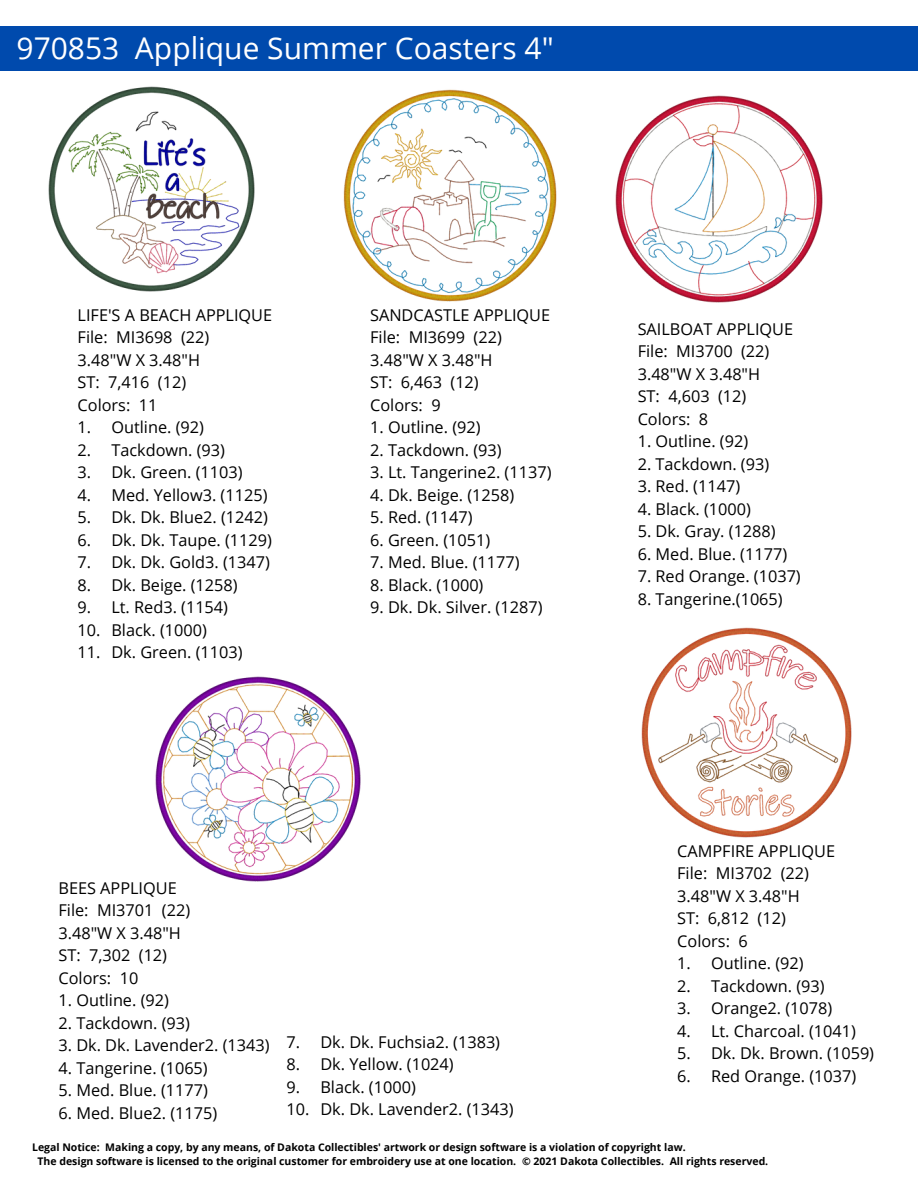
<style>
.page{position:relative;width:918px;height:1188px;background:#fff}
.page>*{position:absolute;margin:0;border:0;box-sizing:border-box;transform-origin:0 0}
.t1{font:30px "Open Sans";color:#fff}
.t2{font:16.35px "Open Sans";color:#000}
.t3{font:700 10.5px "Open Sans";color:#000}
</style>
<div class="page">
<div style="left:0;top:26px;width:918px;height:45px;background:#004aad"></div>
<img style="left:48px;top:86px;width:207px;height:206px">
<img style="left:343px;top:89px;width:214px;height:213px">
<img style="left:615px;top:95px;width:208px;height:208px">
<img style="left:155px;top:676px;width:206px;height:206px">
<img style="left:641px;top:627px;width:211px;height:211px">
<p class="t1" style="left:17px;top:27px;width:539px">970853 Applique Summer Coasters 4"</p>
<p class="t2" style="left:78px;top:303px;width:196px">LIFE'S A BEACH APPLIQUE</p>
<p class="t2" style="left:78px;top:326px;width:133px">File: MI3698 (22)</p>
<p class="t2" style="left:78px;top:348px;width:124px">3.48"W X 3.48"H</p>
<p class="t2" style="left:78px;top:371px;width:110px">ST: 7,416 (12)</p>
<p class="t2" style="left:78px;top:393px;width:81px">Colors: 11</p>
<p class="t2" style="left:78px;top:416px;width:128px">1. Outline. (92)</p>
<p class="t2" style="left:78px;top:438px;width:149px">2. Tackdown. (93)</p>
<p class="t2" style="left:78px;top:461px;width:166px">3. Dk. Green. (1103)</p>
<p class="t2" style="left:78px;top:483px;width:191px">4. Med. Yellow3. (1125)</p>
<p class="t2" style="left:78px;top:506px;width:192px">5. Dk. Dk. Blue2. (1242)</p>
<p class="t2" style="left:78px;top:528px;width:196px">6. Dk. Dk. Taupe. (1129)</p>
<p class="t2" style="left:78px;top:551px;width:194px">7. Dk. Dk. Gold3. (1347)</p>
<p class="t2" style="left:78px;top:573px;width:162px">8. Dk. Beige. (1258)</p>
<p class="t2" style="left:78px;top:596px;width:152px">9. Lt. Red3. (1154)</p>
<p class="t2" style="left:78px;top:618px;width:131px">10. Black. (1000)</p>
<p class="t2" style="left:78px;top:641px;width:166px">11. Dk. Green. (1103)</p>
<p class="t2" style="left:370px;top:303px;width:182px">SANDCASTLE APPLIQUE</p>
<p class="t2" style="left:370px;top:326px;width:133px">File: MI3699 (22)</p>
<p class="t2" style="left:370px;top:348px;width:124px">3.48"W X 3.48"H</p>
<p class="t2" style="left:370px;top:371px;width:110px">ST: 6,463 (12)</p>
<p class="t2" style="left:370px;top:393px;width:72px">Colors: 9</p>
<p class="t2" style="left:370px;top:416px;width:112px">1. Outline. (92)</p>
<p class="t2" style="left:370px;top:438px;width:133px">2. Tackdown. (93)</p>
<p class="t2" style="left:370px;top:461px;width:183px">3. Lt. Tangerine2. (1137)</p>
<p class="t2" style="left:370px;top:483px;width:146px">4. Dk. Beige. (1258)</p>
<p class="t2" style="left:370px;top:506px;width:104px">5. Red. (1147)</p>
<p class="t2" style="left:370px;top:528px;width:122px">6. Green. (1051)</p>
<p class="t2" style="left:370px;top:551px;width:151px">7. Med. Blue. (1177)</p>
<p class="t2" style="left:370px;top:573px;width:115px">8. Black. (1000)</p>
<p class="t2" style="left:370px;top:596px;width:174px">9. Dk. Dk. Silver. (1287)</p>
<p class="t2" style="left:58px;top:876px;width:120px">BEES APPLIQUE</p>
<p class="t2" style="left:58px;top:899px;width:133px">File: MI3701 (22)</p>
<p class="t2" style="left:58px;top:921px;width:124px">3.48"W X 3.48"H</p>
<p class="t2" style="left:58px;top:944px;width:110px">ST: 7,302 (12)</p>
<p class="t2" style="left:58px;top:966px;width:81px">Colors: 10</p>
<p class="t2" style="left:58px;top:989px;width:112px">1. Outline. (92)</p>
<p class="t2" style="left:58px;top:1011px;width:133px">2. Tackdown. (93)</p>
<p class="t2" style="left:58px;top:1034px;width:213px">3. Dk. Dk. Lavender2. (1343)</p>
<p class="t2" style="left:58px;top:1056px;width:151px">4. Tangerine. (1065)</p>
<p class="t2" style="left:58px;top:1079px;width:151px">5. Med. Blue. (1177)</p>
<p class="t2" style="left:58px;top:1101px;width:160px">6. Med. Blue2. (1175)</p>
<p class="t2" style="left:287px;top:1030px;width:215px">7. Dk. Dk. Fuchsia2. (1383)</p>
<p class="t2" style="left:287px;top:1053px;width:169px">8. Dk. Yellow. (1024)</p>
<p class="t2" style="left:287px;top:1075px;width:131px">9. Black. (1000)</p>
<p class="t2" style="left:287px;top:1098px;width:229px">10. Dk. Dk. Lavender2. (1343)</p>
<p class="t2" style="left:638px;top:317px;width:157px">SAILBOAT APPLIQUE</p>
<p class="t2" style="left:638px;top:340px;width:133px">File: MI3700 (22)</p>
<p class="t2" style="left:638px;top:362px;width:124px">3.48"W X 3.48"H</p>
<p class="t2" style="left:638px;top:385px;width:110px">ST: 4,603 (12)</p>
<p class="t2" style="left:638px;top:407px;width:72px">Colors: 8</p>
<p class="t2" style="left:638px;top:430px;width:112px">1. Outline. (92)</p>
<p class="t2" style="left:638px;top:452px;width:133px">2. Tackdown. (93)</p>
<p class="t2" style="left:638px;top:475px;width:104px">3. Red. (1147)</p>
<p class="t2" style="left:638px;top:497px;width:115px">4. Black. (1000)</p>
<p class="t2" style="left:638px;top:520px;width:139px">5. Dk. Gray. (1288)</p>
<p class="t2" style="left:638px;top:542px;width:151px">6. Med. Blue. (1177)</p>
<p class="t2" style="left:638px;top:565px;width:165px">7. Red Orange. (1037)</p>
<p class="t2" style="left:638px;top:587px;width:147px">8. Tangerine.(1065)</p>
<p class="t2" style="left:677px;top:839px;width:159px">CAMPFIRE APPLIQUE</p>
<p class="t2" style="left:677px;top:862px;width:133px">File: MI3702 (22)</p>
<p class="t2" style="left:677px;top:884px;width:124px">3.48"W X 3.48"H</p>
<p class="t2" style="left:677px;top:907px;width:110px">ST: 6,812 (12)</p>
<p class="t2" style="left:677px;top:929px;width:72px">Colors: 6</p>
<p class="t2" style="left:677px;top:952px;width:128px">1. Outline. (92)</p>
<p class="t2" style="left:677px;top:974px;width:149px">2. Tackdown. (93)</p>
<p class="t2" style="left:677px;top:997px;width:156px">3. Orange2. (1078)</p>
<p class="t2" style="left:677px;top:1019px;width:180px">4. Lt. Charcoal. (1041)</p>
<p class="t2" style="left:677px;top:1042px;width:198px">5. Dk. Dk. Brown. (1059)</p>
<p class="t2" style="left:677px;top:1064px;width:181px">6. Red Orange. (1037)</p>
<p class="t3" style="left:32px;top:1140px;width:655px">Legal Notice: Making a copy, by any means, of Dakota Collectibles' artwork or design software is a violation of copyright law.</p>
<p class="t3" style="left:38px;top:1154px;width:732px">The design software is licensed to the original customer for embroidery use at one location. © 2021 Dakota Collectibles. All rights reserved.</p>
</div>
